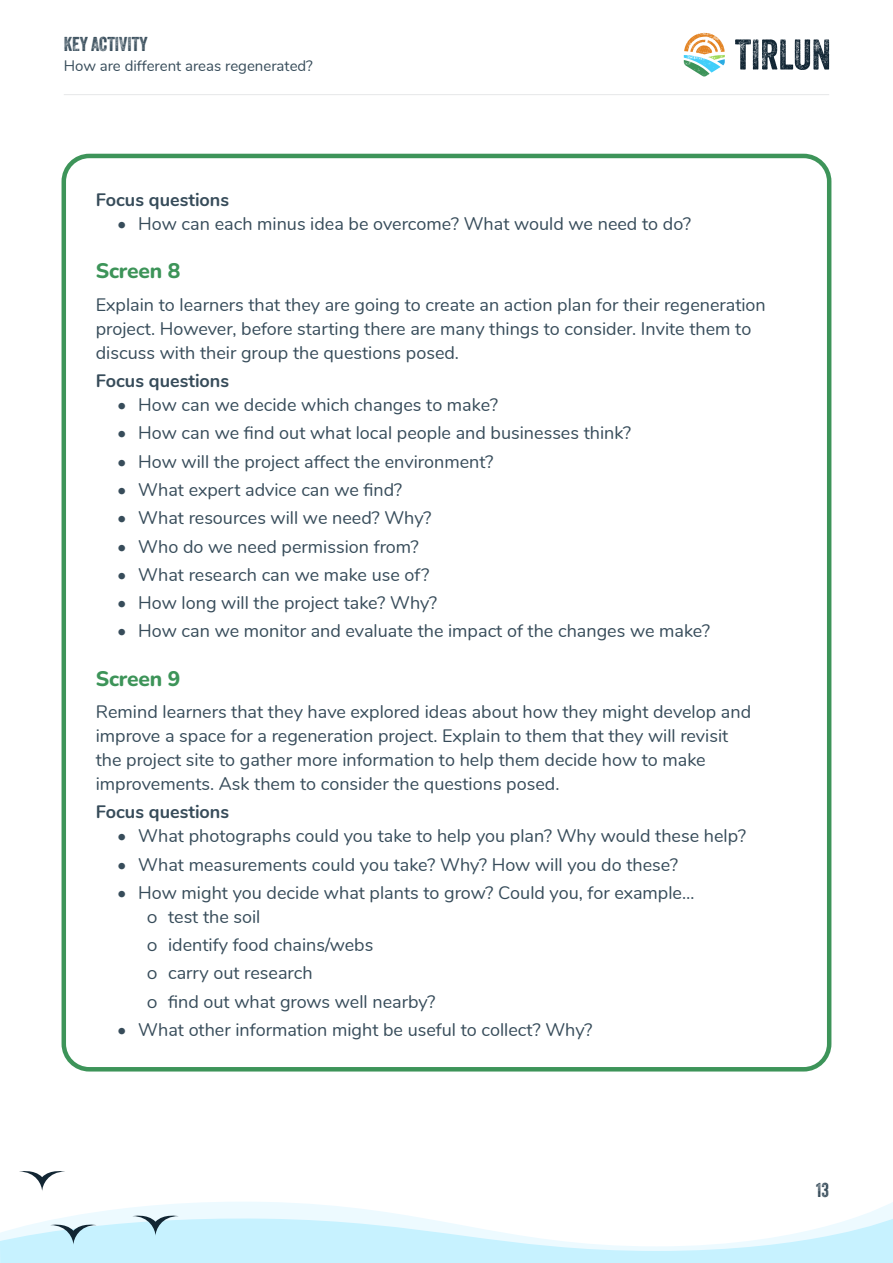
<style>
.page{position:relative;width:893px;height:1263px;background:#fff}
.page>*{position:absolute;margin:0;border:0;box-sizing:border-box;transform-origin:0 0}
.Page_section_heading{font:800 21px "Nunito";letter-spacing:-.01em;color:#3d9459}
.t1{font:19.5px "Veneer Two";color:#374c5a}
.Body_text{font:18px/24px "Nunito";color:#374c5a}
.Body_text-2{font:700 18px "Nunito";color:#374c5a}
.t2{font:15px "Nunito";color:#374c5a}
</style>
<div class="page">
<svg style="left:735px;top:39px;width:94px;height:31px"></svg>
<svg style="left:684px;top:33px;width:41px;height:44px"></svg>
<hr style="left:64px;top:94px;width:765px;height:1px;background:#e6e7e9">
<svg style="left:93px;top:1202px;width:800px;height:11px"></svg>
<div style="left:62px;top:154px;width:769px;height:917px;border:4px solid #3d9459;border-radius:26px"></div>
<svg style="left:19px;top:1171px;width:46px;height:20px"></svg>
<svg style="left:0;top:1213px;width:893px;height:50px"></svg>
<p class="t1" style="left:64px;top:32px;width:86px">KEY ACTIVITY</p>
<p class="t2" style="left:64px;top:54px;width:251px">How are different areas regenerated?</p>
<p class="Body_text-2" style="left:96px;top:187px;width:135px">Focus questions</p>
<p class="Body_text" style="left:117px;top:211px;width:576px">• How can each minus idea be overcome? What would we need to do?</p>
<p class="Page_section_heading" style="left:96px;top:256px;width:86px">Screen 8</p>
<p class="Body_text" style="left:96px;top:292px;width:672px">Explain to learners that they are going to create an action plan for their regeneration project. However, before starting there are many things to consider. Invite them to discuss with their group the questions posed.</p>
<p class="Body_text-2" style="left:96px;top:368px;width:135px">Focus questions</p>
<p class="Body_text" style="left:117px;top:392px;width:382px">• How can we decide which changes to make?</p>
<p class="Body_text" style="left:117px;top:420px;width:516px">• How can we find out what local people and businesses think?</p>
<p class="Body_text" style="left:117px;top:448px;width:378px">• How will the project affect the environment?</p>
<p class="Body_text" style="left:117px;top:477px;width:287px">• What expert advice can we find?</p>
<p class="Body_text" style="left:117px;top:505px;width:316px">• What resources will we need? Why?</p>
<p class="Body_text" style="left:117px;top:533px;width:303px">• Who do we need permission from?</p>
<p class="Body_text" style="left:117px;top:561px;width:314px">• What research can we make use of?</p>
<p class="Body_text" style="left:117px;top:590px;width:322px">• How long will the project take? Why?</p>
<p class="Body_text" style="left:117px;top:618px;width:595px">• How can we monitor and evaluate the impact of the changes we make?</p>
<p class="Page_section_heading" style="left:96px;top:663px;width:86px">Screen 9</p>
<p class="Body_text" style="left:96px;top:699px;width:657px">Remind learners that they have explored ideas about how they might develop and improve a space for a regeneration project. Explain to them that they will revisit the project site to gather more information to help them decide how to make improvements. Ask them to consider the questions posed.</p>
<p class="Body_text-2" style="left:96px;top:799px;width:135px">Focus questions</p>
<p class="Body_text" style="left:117px;top:823px;width:630px">• What photographs could you take to help you plan? Why would these help?</p>
<p class="Body_text" style="left:117px;top:851px;width:563px">• What measurements could you take? Why? How will you do these?</p>
<p class="Body_text" style="left:117px;top:879px;width:579px">• How might you decide what plants to grow? Could you, for example…</p>
<p class="Body_text" style="left:168px;top:903px;width:94px">test the soil</p>
<p class="Body_text" style="left:168px;top:932px;width:207px">identify food chains/webs</p>
<p class="Body_text" style="left:168px;top:960px;width:146px">carry out research</p>
<p class="Body_text" style="left:168px;top:988px;width:269px">find out what grows well nearby?</p>
<p class="Body_text" style="left:117px;top:1016px;width:477px">• What other information might be useful to collect? Why?</p>
<p class="t1" style="left:816px;top:1178px;width:14px">13</p>
</div>
